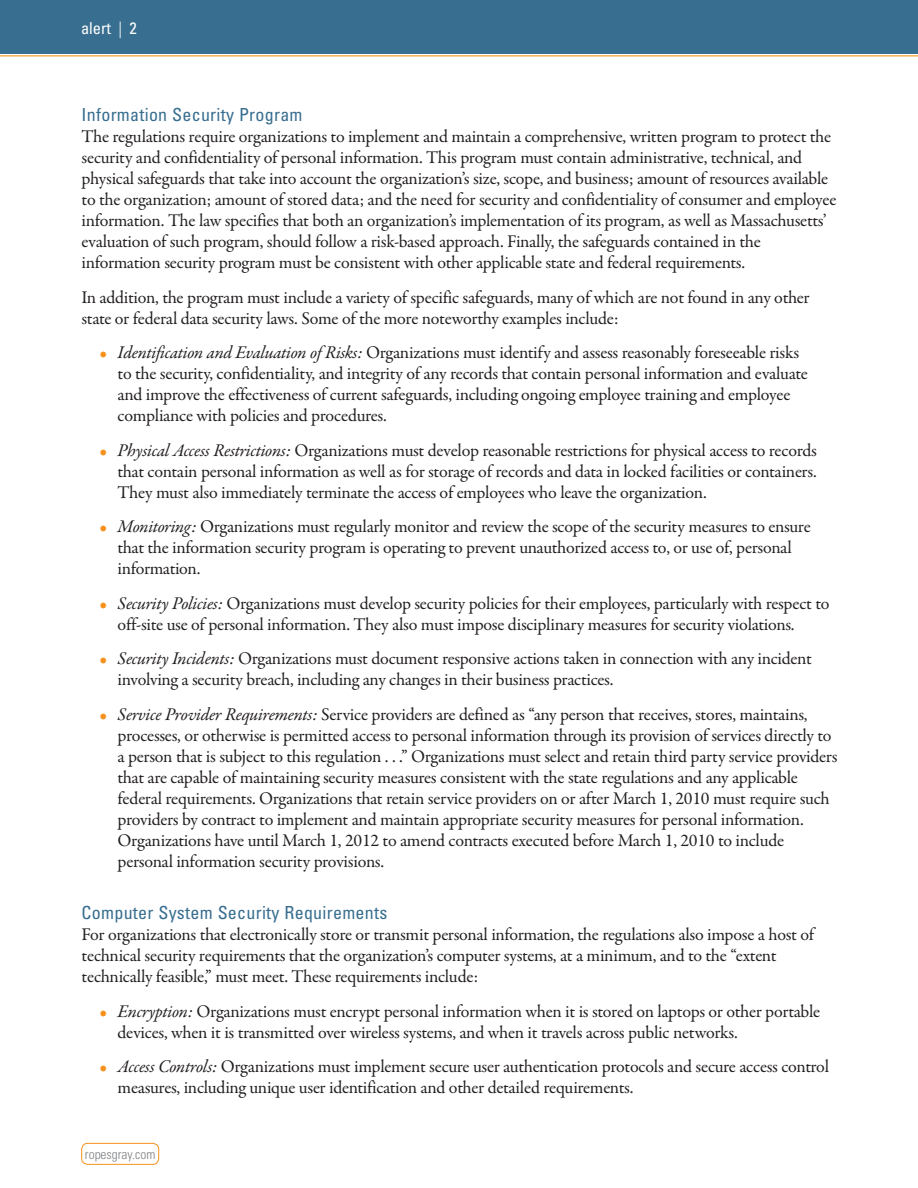
<style>
.page{position:relative;width:918px;height:1188px;background:#fff}
.page>*{position:absolute;margin:0;border:0;box-sizing:border-box;transform-origin:0 0}
.Bullet{font:18px/21px "Garamond Premr Pro";letter-spacing:-.02em;color:#231f20}
.Body{font:18px/21px "Garamond Premr Pro";letter-spacing:-.02em;color:#231f20}
.Subhead{font:condensed 18px "Univers LT Std";letter-spacing:.015em;color:#386e8f}
.t1{font:condensed 16.5px "Univers LT Std";color:#fff}
.t2{font:300 condensed 13.5px "Univers LT Std";color:#808285}
.s1{font-weight:300}
.s2{color:#f6911e}
.s3{font-style:italic}
</style>
<div class="page">
<div style="left:0;top:0;width:918px;height:54px;background:#386e8f"></div>
<hr style="left:0;top:55px;width:918px;height:1px;background:#f6911e">
<div style="left:81px;top:1143px;width:78px;height:22px;border:1px solid #f6911e;border-radius:6px"></div>
<p class="t1" style="left:81px;top:17px;width:57px">alert <span class="s1">|</span> 2</p>
<p class="Subhead" style="left:82px;top:103px;width:223px">Information Security Program</p>
<p class="Body" style="left:82px;top:126px;width:756px">The regulations require organizations to implement and maintain a comprehensive, written program to protect the security and confidentiality of personal information. This program must contain administrative, technical, and physical safeguards that take into account the organization’s size, scope, and business; amount of resources available to the organization; amount of stored data; and the need for security and confidentiality of consumer and employee information. The law specifies that both an organization’s implementation of its program, as well as Massachusetts’ evaluation of such program, should follow a risk-based approach. Finally, the safeguards contained in the information security program must be consistent with other applicable state and federal requirements.</p>
<p class="Body" style="left:82px;top:287px;width:730px">In addition, the program must include a variety of specific safeguards, many of which are not found in any other state or federal data security laws. Some of the more noteworthy examples include:</p>
<p class="Bullet" style="left:118px;top:342px;width:692px;text-indent:-18px"><span class="s2">•</span> <span class="s3">Identification and Evaluation of Risks:</span> Organizations must identify and assess reasonably foreseeable risks to the security, confidentiality, and integrity of any records that contain personal information and evaluate and improve the effectiveness of current safeguards, including ongoing employee training and employee compliance with policies and procedures.</p>
<p class="Bullet" style="left:118px;top:440px;width:701px;text-align:justify;text-indent:-18px"><span class="s2">•</span> <span class="s3">Physical Access Restrictions:</span> Organizations must develop reasonable restrictions for physical access to records that contain personal information as well as for storage of records and data in locked facilities or containers.<br>They must also immediately terminate the access of employees who leave the organization.</p>
<p class="Bullet" style="left:118px;top:516px;width:695px;text-indent:-18px"><span class="s2">•</span> <span class="s3">Monitoring:</span> Organizations must regularly monitor and review the scope of the security measures to ensure that the information security program is operating to prevent unauthorized access to, or use of, personal information.</p>
<p class="Bullet" style="left:118px;top:593px;width:713px;text-indent:-18px"><span class="s2">•</span> <span class="s3">Security Policies:</span> Organizations must develop security policies for their employees, particularly with respect to off-site use of personal information. They also must impose disciplinary measures for security violations.</p>
<p class="Bullet" style="left:118px;top:648px;width:696px;text-indent:-18px"><span class="s2">•</span> <span class="s3">Security Incidents:</span> Organizations must document responsive actions taken in connection with any incident involving a security breach, including any changes in their business practices.</p>
<p class="Bullet" style="left:118px;top:704px;width:721px;text-indent:-18px"><span class="s2">•</span> <span class="s3">Service Provider Requirements:</span> Service providers are defined as “any person that receives, stores, maintains, processes, or otherwise is permitted access to personal information through its provision of services directly to a person that is subject to this regulation . . .” Organizations must select and retain third party service providers that are capable of maintaining security measures consistent with the state regulations and any applicable federal requirements. Organizations that retain service providers on or after March 1, 2010 must require such providers by contract to implement and maintain appropriate security measures for personal information.<br>Organizations have until March 1, 2012 to amend contracts executed before March 1, 2010 to include personal information security provisions.</p>
<p class="Subhead" style="left:82px;top:901px;width:307px">Computer System Security Requirements</p>
<p class="Body" style="left:82px;top:924px;width:734px">For organizations that electronically store or transmit personal information, the regulations also impose a host of technical security requirements that the organization’s computer systems, at a minimum, and to the “extent technically feasible,” must meet. These requirements include:</p>
<p class="Bullet" style="left:118px;top:1001px;width:704px;text-indent:-18px"><span class="s2">•</span> <span class="s3">Encryption:</span> Organizations must encrypt personal information when it is stored on laptops or other portable devices, when it is transmitted over wireless systems, and when it travels across public networks.</p>
<p class="Bullet" style="left:118px;top:1056px;width:713px;text-indent:-18px"><span class="s2">•</span> <span class="s3">Access Controls:</span> Organizations must implement secure user authentication protocols and secure access control measures, including unique user identification and other detailed requirements.</p>
<p class="t2" style="left:85px;top:1146px;width:72px">ropesgray.com</p>
</div>
